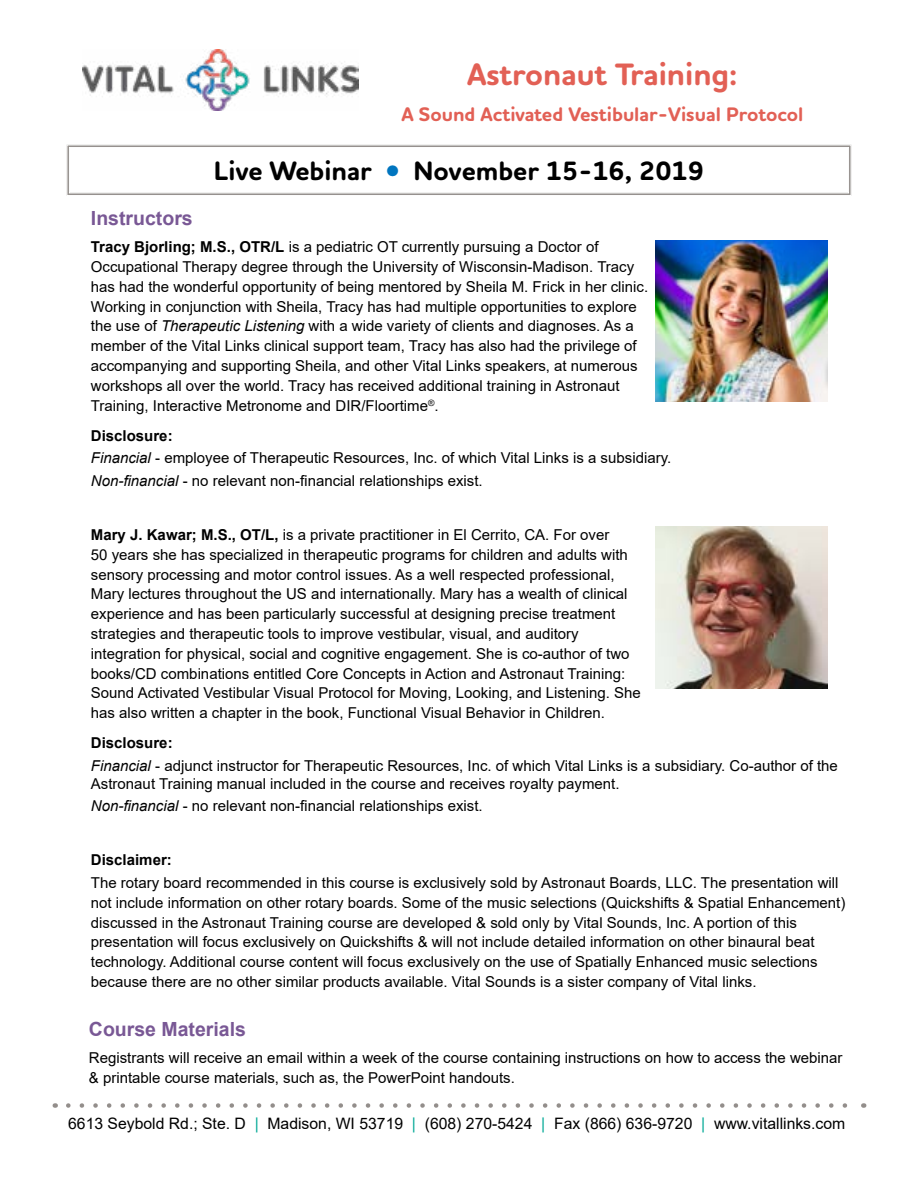
<style>
.page{position:relative;width:918px;height:1188px;background:#fff}
.page>*{position:absolute;margin:0;border:0;box-sizing:border-box;transform-origin:0 0}
.t1{font:700 31.5px "Houschka Rounded";color:#e26055}
.t2{font:700 27px "Houschka Rounded";color:#000}
.t3{font:700 19.95px "Houschka Rounded";color:#e26055}
.t4{font:700 19.5px "Arial";color:#795895}
.t5{font:15.75px "Arial";color:#000}
.t6{font:15px/19.8px "Arial";color:#000}
.t7{font:700 15px "Arial";color:#000}
.s1{color:#0075bf}
.s2{font-weight:700}
.s3{font-style:italic}
.s4{color:#00a895}
</style>
<div class="page">
<img style="left:83px;top:49px;width:275px;height:62px">
<svg style="left:66px;top:144px;width:786px;height:52px"></svg>
<div style="left:69px;top:147px;width:780px;height:46px;border:1px solid #fff"></div>
<svg style="left:68px;top:1103px;width:780px;height:5px"></svg>
<img style="left:655px;top:526px;width:172px;height:162px">
<img style="left:655px;top:240px;width:173px;height:162px">
<h1 class="t1" style="left:467px;top:54px;width:272px">Astronaut Training:</h1>
<h3 class="t3" style="left:401px;top:101px;width:403px">A Sound Activated Vestibular-Visual Protocol</h3>
<h2 class="t2" style="left:214px;top:154px;width:492px">Live Webinar <span class="s1">•</span> November 15-16, 2019</h2>
<h3 class="t4" style="left:91px;top:205px;width:103px">Instructors</h3>
<p class="t6" style="left:91px;top:237px;width:559px"><span class="s2">Tracy Bjorling; M.S., OTR/L</span> is a pediatric OT currently pursuing a Doctor of Occupational Therapy degree through the University of Wisconsin-Madison. Tracy has had the wonderful opportunity of being mentored by Sheila M. Frick in her clinic.<br>Working in conjunction with Sheila, Tracy has had multiple opportunities to explore the use of <span class="s3">Therapeutic Listening</span> with a wide variety of clients and diagnoses. As a member of the Vital Links clinical support team, Tracy has also had the privilege of accompanying and supporting Sheila, and other Vital Links speakers, at numerous workshops all over the world. Tracy has received additional training in Astronaut Training, Interactive Metronome and DIR/Floortime<sup>®</sup>.</p>
<p class="t6" style="left:91px;top:424px;width:582px;line-height:22.5px"><span class="s2">Disclosure:<br></span><span class="s3">Financial</span> - employee of Therapeutic Resources, Inc. of which Vital Links is a subsidiary.<br><span class="s3">Non-financial</span> - no relevant non-financial relationships exist.</p>
<p class="t6" style="left:91px;top:525px;width:552px"><span class="s2">Mary J. Kawar; M.S., OT/L,</span> is a private practitioner in El Cerrito, CA. For over<br>50 years she has specialized in therapeutic programs for children and adults with sensory processing and motor control issues. As a well respected professional, Mary lectures throughout the US and internationally. Mary has a wealth of clinical experience and has been particularly successful at designing precise treatment strategies and therapeutic tools to improve vestibular, visual, and auditory integration for physical, social and cognitive engagement. She is co-author of two books/CD combinations entitled Core Concepts in Action and Astronaut Training:<br>Sound Activated Vestibular Visual Protocol for Moving, Looking, and Listening. She has also written a chapter in the book, Functional Visual Behavior in Children.</p>
<p class="t6" style="left:91px;top:732px;width:749px;line-height:22.5px"><span class="s2">Disclosure:<br></span><span class="s3">Financial</span> - adjunct instructor for Therapeutic Resources, Inc. of which Vital Links is a subsidiary. Co-author of the</p>
<p class="t6" style="left:91px;top:772px;width:530px;line-height:22.5px">Astronaut Training manual included in the course and receives royalty payment.<br><span class="s3">Non-financial</span> - no relevant non-financial relationships exist.</p>
<p class="t7" style="left:91px;top:850px;width:82px">Disclaimer:</p>
<p class="t6" style="left:91px;top:873px;width:756px">The rotary board recommended in this course is exclusively sold by Astronaut Boards, LLC. The presentation will not include information on other rotary boards. Some of the music selections (Quickshifts &amp; Spatial Enhancement) discussed in the Astronaut Training course are developed &amp; sold only by Vital Sounds, Inc. A portion of this presentation will focus exclusively on Quickshifts &amp; will not include detailed information on other binaural beat technology. Additional course content will focus exclusively on the use of Spatially Enhanced music selections because there are no other similar products available. Vital Sounds is a sister company of Vital links.</p>
<h3 class="t4" style="left:89px;top:1015px;width:159px">Course Materials</h3>
<p class="t6" style="left:89px;top:1048px;width:755px">Registrants will receive an email within a week of the course containing instructions on how to access the webinar &amp; printable course materials, such as, the PowerPoint handouts.</p>
<p class="t5" style="left:68px;top:1112px;width:779px">6613 Seybold Rd.; Ste. D <span class="s4">|</span> Madison, WI 53719 <span class="s4">|</span> (608) 270-5424 <span class="s4">|</span> Fax (866) 636-9720 <span class="s4">|</span> www.vitallinks.com</p>
</div>
